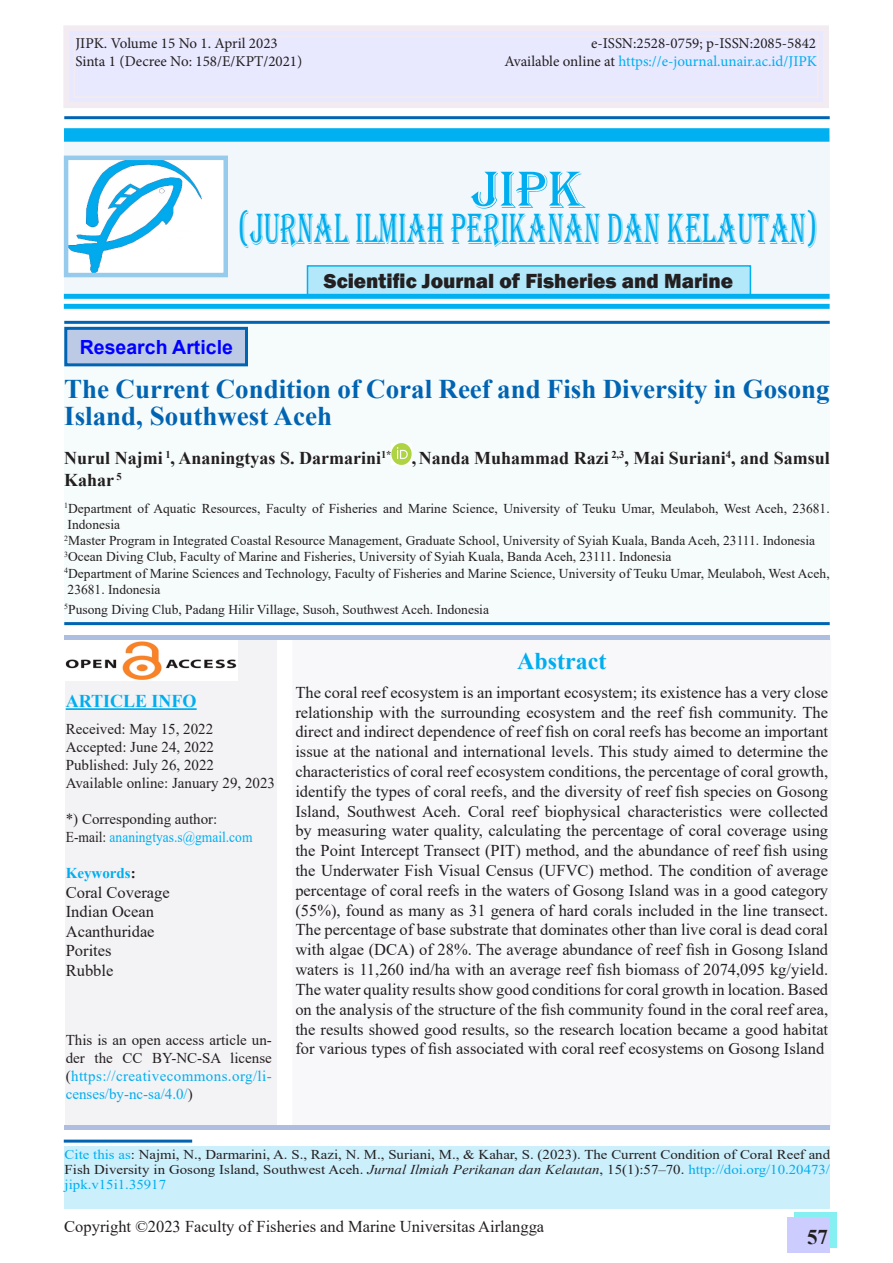
<style>
.page{position:relative;width:893px;height:1263px;background:#fff}
.page>*{position:absolute;margin:0;border:0;box-sizing:border-box;transform-origin:0 0}
.t1{font:54px "Algerian";color:#00aeef}
.t2{font:45px "Algerian";color:#00aeef;scale:.6 1}
.t3{font:700 27px/27px "Times New Roman";color:#0164b2}
.t4{font:700 24px "Times New Roman";color:#00aeef}
.t5{font:800 21px "Franklin Gothic";color:#231f20}
.t6{font:700 21px "Times New Roman";color:#231f20}
.Body_Text{font:700 19.5px "Arial";color:#00f}
.t7{font:700 18px/21.6px "Times New Roman";color:#231f20}
.t8{font:700 18px "Times New Roman";color:#00aeef}
.No_Spacing{font:16.5px/19.8px "Times New Roman";color:#231f20}
.t9{font:15px/18px "Times New Roman";color:#231f20;text-align:justify}
.t10{font:15px "Minion Pro";color:#231f20}
.t11{font:15px "Minion Pro";color:#00aeef}
.t12{font:15px "Times New Roman";color:#242021}
.t13{font:15px "Times New Roman";color:#00aeef;scale:.9 1}
.t14{font:700 15px "Times New Roman";color:#00aeef}
.t15{font:13.5px/16.2px "Times New Roman";color:#231f20}
.t16{font:13.5px/15px "Times New Roman";color:#231f20;text-align:justify;scale:1.1 1}
.s1{color:#231f20}
.s2{color:#00aeef}
.s3{font-style:italic}
</style>
<div class="page">
<div style="left:795px;top:1212px;width:42px;height:35px;background:#86eff1"></div>
<div style="left:788px;top:1217px;width:42px;height:36px;background:#ccf"></div>
<div style="left:64px;top:322px;width:766px;height:303px;background:#f6fbfb"></div>
<img style="left:392px;top:444px;width:20px;height:20px">
<div style="left:65px;top:639px;width:211px;height:487px;background:#f3f2f5"></div>
<hr style="left:66px;top:708px;width:131px;height:2px;background:#00aeef">
<img style="left:65px;top:639px;width:172px;height:42px">
<div style="left:294px;top:639px;width:536px;height:486px;background:#f8f8fb"></div>
<div style="left:65px;top:1146px;width:765px;height:62px;background:#cceffc"></div>
<div style="left:64px;top:135px;width:766px;height:159px;background:#f1f7fa"></div>
<div style="left:64px;top:128px;width:765px;height:14px;background:#00b0f0"></div>
<div style="left:64px;top:294px;width:766px;height:5px;background:#00b0f0"></div>
<div style="left:64px;top:304px;width:766px;height:5px;background:#00b0f0"></div>
<hr style="left:64px;top:321px;width:766px;height:3px;background:#0164b2">
<hr style="left:64px;top:622px;width:766px;height:3px;background:#0164b2">
<div style="left:307px;top:266px;width:443px;height:29px;background:#b3e7fa"></div>
<div style="left:307px;top:265px;width:444px;height:30px;border:2px solid #00b0f0"></div>
<img style="left:69px;top:161px;width:154px;height:111px">
<div style="left:64px;top:156px;width:164px;height:121px;border:4px solid #97cbed"></div>
<div style="left:66px;top:328px;width:180px;height:37px;background:#bdcae6"></div>
<div style="left:64px;top:327px;width:184px;height:39px;border:3px solid #0164b2"></div>
<hr style="left:64px;top:635px;width:766px;height:4px;background:#adbee1">
<div style="left:64px;top:1125px;width:766px;height:5px;background:#adbee1"></div>
<hr style="left:64px;top:1139px;width:128px;height:3px;background:#0164b2">
<hr style="left:64px;top:116px;width:766px;height:3px;background:#0164b2">
<svg style="left:63px;top:25px;width:766px;height:83px;background:#e9e8fc"></svg>
<div style="left:73px;top:35px;width:746px;height:63px;border:2px solid #f2ebf1"></div>
<p class="t10" style="left:75px;top:33px;width:204px">JIPK. Volume 15 No 1. April 2023</p>
<p class="t10" style="left:591px;top:33px;width:227px">e-ISSN:2528-0759; p-ISSN:2085-5842</p>
<p class="t10" style="left:75px;top:51px;width:228px">Sinta 1 (Decree No: 158/E/KPT/2021)</p>
<p class="t11" style="left:504px;top:51px;width:314px"><span class="s1">Available online at</span> https://e-journal.unair.ac.id/JIPK</p>
<p class="t1" style="left:472px;top:160px;width:114px">JIPK</p>
<p class="t2" style="left:238px;top:204px;width:968px">(JURNAL ILMIAH PERIKANAN DAN KELAUTAN)</p>
<p class="t5" style="left:324px;top:267px;width:410px">Scientific Journal of Fisheries and Marine</p>
<p class="Body_Text" style="left:80px;top:333px;width:155px">Research Article</p>
<p class="t3" style="left:64px;top:375px;width:767px">The Current Condition of Coral Reef and Fish Diversity in Gosong<br>Island, Southwest Aceh</p>
<p class="t7" style="left:64px;top:447px;width:767px">Nurul Najmi <sup>1</sup>, Ananingtyas S. Darmarini<sup>1*</sup> , Nanda Muhammad Razi <sup>2,3</sup>, Mai Suriani<sup>4</sup>, and Samsul<br>Kahar <sup>5</sup></p>
<p class="t15" style="left:64px;top:500px;width:767px"><sup>1</sup>Department of Aquatic Resources, Faculty of Fisheries and Marine Science, University of Teuku Umar, Meulaboh, West Aceh, 23681.<br>Indonesia</p>
<p class="t15" style="left:64px;top:532px;width:752px"><sup>2</sup>Master Program in Integrated Coastal Resource Management, Graduate School, University of Syiah Kuala, Banda Aceh, 23111. Indonesia</p>
<p class="t15" style="left:64px;top:548px;width:609px"><sup>3</sup>Ocean Diving Club, Faculty of Marine and Fisheries, University of Syiah Kuala, Banda Aceh, 23111. Indonesia</p>
<p class="t15" style="left:64px;top:564px;width:767px"><sup>4</sup>Department of Marine Sciences and Technology, Faculty of Fisheries and Marine Science, University of Teuku Umar, Meulaboh, West Aceh,</p>
<p class="t15" style="left:68px;top:581px;width:94px">23681. Indonesia</p>
<p class="t15" style="left:64px;top:600px;width:426px"><sup>5</sup>Pusong Diving Club, Padang Hilir Village, Susoh, Southwest Aceh. Indonesia</p>
<p class="t8" style="left:66px;top:688px;width:132px">ARTICLE INFO</p>
<p class="t9" style="left:66px;top:720px;width:149px">Received: May 15, 2022</p>
<p class="t9" style="left:66px;top:738px;width:150px">Accepted: June 24, 2022</p>
<p class="t9" style="left:66px;top:756px;width:150px">Published: July 26, 2022</p>
<p class="t12" style="left:66px;top:772px;width:211px">Available online: January 29, 2023</p>
<p class="t9" style="left:66px;top:810px;width:153px">*) Corresponding author:</p>
<p class="t13" style="left:66px;top:826px;width:209px"><span class="s1">E-mail:</span> ananingtyas.s@gmail.com</p>
<p class="t14" style="left:66px;top:862px;width:71px">Keywords<span class="s1">:</span></p>
<p class="No_Spacing" style="left:66px;top:882px;width:106px">Coral Coverage<br>Indian Ocean<br>Acanthuridae<br>Porites<br>Rubble</p>
<p class="t9" style="left:66px;top:1031px;width:208px">This is an open access article un&shy;der the CC BY-NC-SA license (<span class="s2">https://creativecommons.org/li&shy;censes/by-nc-sa/4.0/</span>)</p>
<p class="t4" style="left:517px;top:644px;width:91px">Abstract</p>
<p class="No_Spacing" style="left:295px;top:682px;width:534px;text-align:justify">The coral reef ecosystem is an important ecosystem; its existence has a very close relationship with the surrounding ecosystem and the reef fish community. The direct and indirect dependence of reef fish on coral reefs has become an important issue at the national and international levels. This study aimed to determine the characteristics of coral reef ecosystem conditions, the percentage of coral growth, identify the types of coral reefs, and the diversity of reef fish species on Gosong Island, Southwest Aceh. Coral reef biophysical characteristics were collected by measuring water quality, calculating the percentage of coral coverage using the Point Intercept Transect (PIT) method, and the abundance of reef fish using the Underwater Fish Visual Census (UFVC) method. The condition of average percentage of coral reefs in the waters of Gosong Island was in a good category (55%), found as many as 31 genera of hard corals included in the line transect.<br>The percentage of base substrate that dominates other than live coral is dead coral with algae (DCA) of 28%. The average abundance of reef fish in Gosong Island waters is 11,260 ind/ha with an average reef fish biomass of 2074,095 kg/yield.<br>The water quality results show good conditions for coral growth in location. Based on the analysis of the structure of the fish community found in the coral reef area, the results showed good results, so the research location became a good habitat for various types of fish associated with coral reef ecosystems on Gosong Island</p>
<p class="t16" style="left:65px;top:1146px;width:697px"><span class="s2">Cite this as</span>: Najmi, N., Darmarini, A. S., Razi, N. M., Suriani, M., &amp; Kahar, S. (2023). The Current Condition of Coral Reef and Fish Diversity in Gosong Island, Southwest Aceh. <span class="s3">Jurnal Ilmiah Perikanan dan Kelautan</span>, 15(1):57–70. <span class="s2">http://doi.org/10.20473/ jipk.v15i1.35917</span></p>
<p class="No_Spacing" style="left:64px;top:1216px;width:481px">Copyright ©2023 Faculty of Fisheries and Marine Universitas Airlangga</p>
<p class="t6" style="left:807px;top:1222px;width:22px">57</p>
</div>
